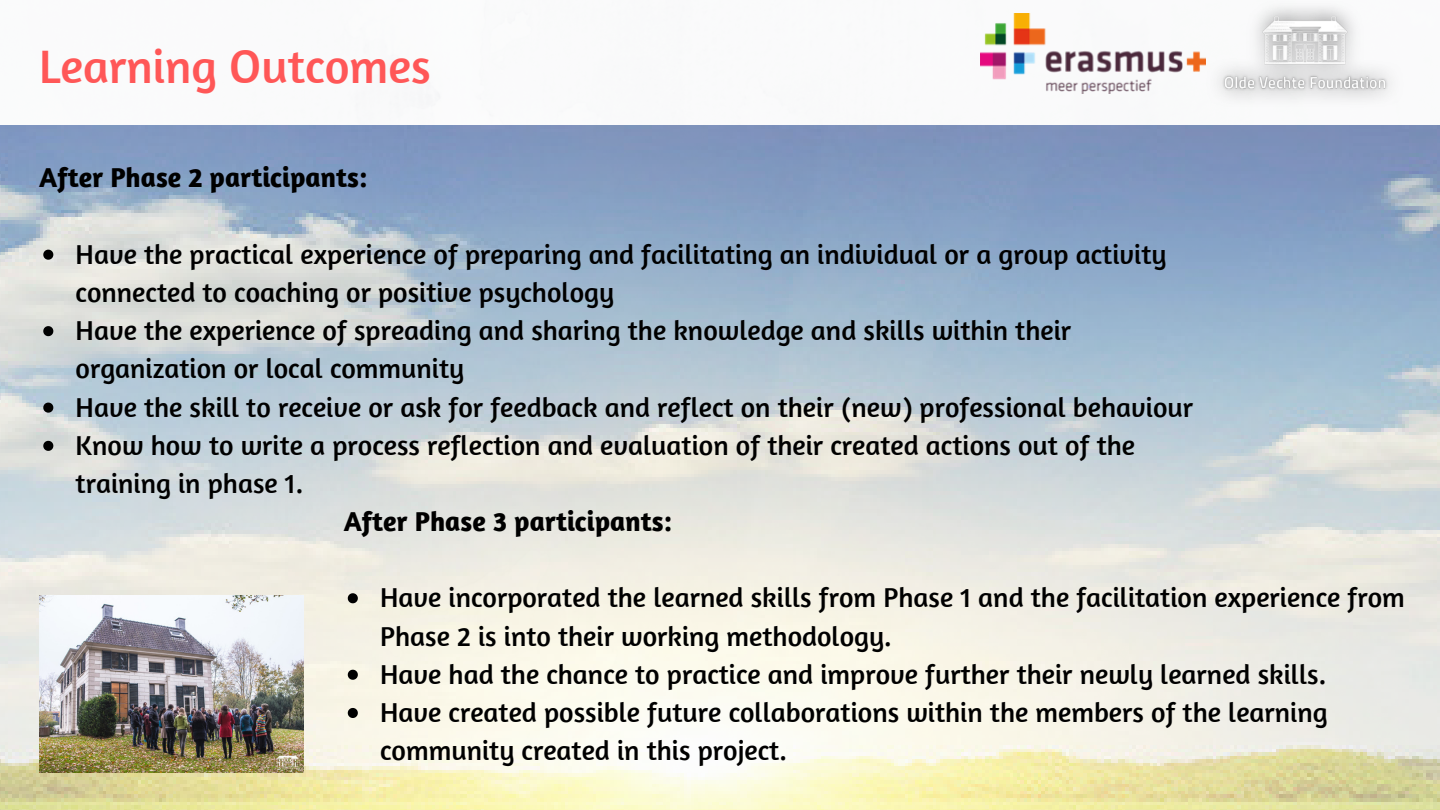
<style>
.page{position:relative;width:1440px;height:810px;background:#fff}
.page>*{position:absolute;margin:0;border:0;box-sizing:border-box;transform-origin:0 0}
.t1{font:48px "Amaranth";color:#ff5757}
.t2{font:28px/38.2px "Amaranth";color:#000}
.t3{font:700 28px "Amaranth";color:#000}
</style>
<div class="page">
<img style="left:980px;top:14px;width:226px;height:80px">
<img style="left:1214px;top:5px;width:180px;height:97px">
<img style="left:0;top:125px;width:1440px;height:685px">
<svg style="left:43px;top:250px;width:10px;height:10px"></svg>
<svg style="left:43px;top:326px;width:10px;height:10px"></svg>
<svg style="left:43px;top:403px;width:10px;height:10px"></svg>
<svg style="left:43px;top:441px;width:10px;height:10px"></svg>
<svg style="left:348px;top:593px;width:10px;height:10px"></svg>
<svg style="left:348px;top:670px;width:10px;height:10px"></svg>
<svg style="left:348px;top:708px;width:10px;height:10px"></svg>
<img style="left:39px;top:596px;width:264px;height:177px">
<h1 class="t1" style="left:39px;top:36px;width:393px">Learning Outcomes</h1>
<p class="t3" style="left:39px;top:160px;width:330px">After Phase 2 participants:</p>
<p class="t2" style="left:76px;top:234px;width:1119px">Have the practical experience of preparing and facilitating an individual or a group activity connected to coaching or positive psychology<br>Have the experience of spreading and sharing the knowledge and skills within their organization or local community<br>Have the skill to receive or ask for feedback and reflect on their (new) professional behaviour Know how to write a process reflection and evaluation of their created actions out of the training in phase 1.</p>
<p class="t3" style="left:344px;top:504px;width:330px">After Phase 3 participants:</p>
<p class="t2" style="left:380px;top:578px;width:1026px">Have incorporated the learned skills from Phase 1 and the facilitation experience from Phase 2 is into their working methodology.<br>Have had the chance to practice and improve further their newly learned skills.<br>Have created possible future collaborations within the members of the learning community created in this project.</p>
</div>
